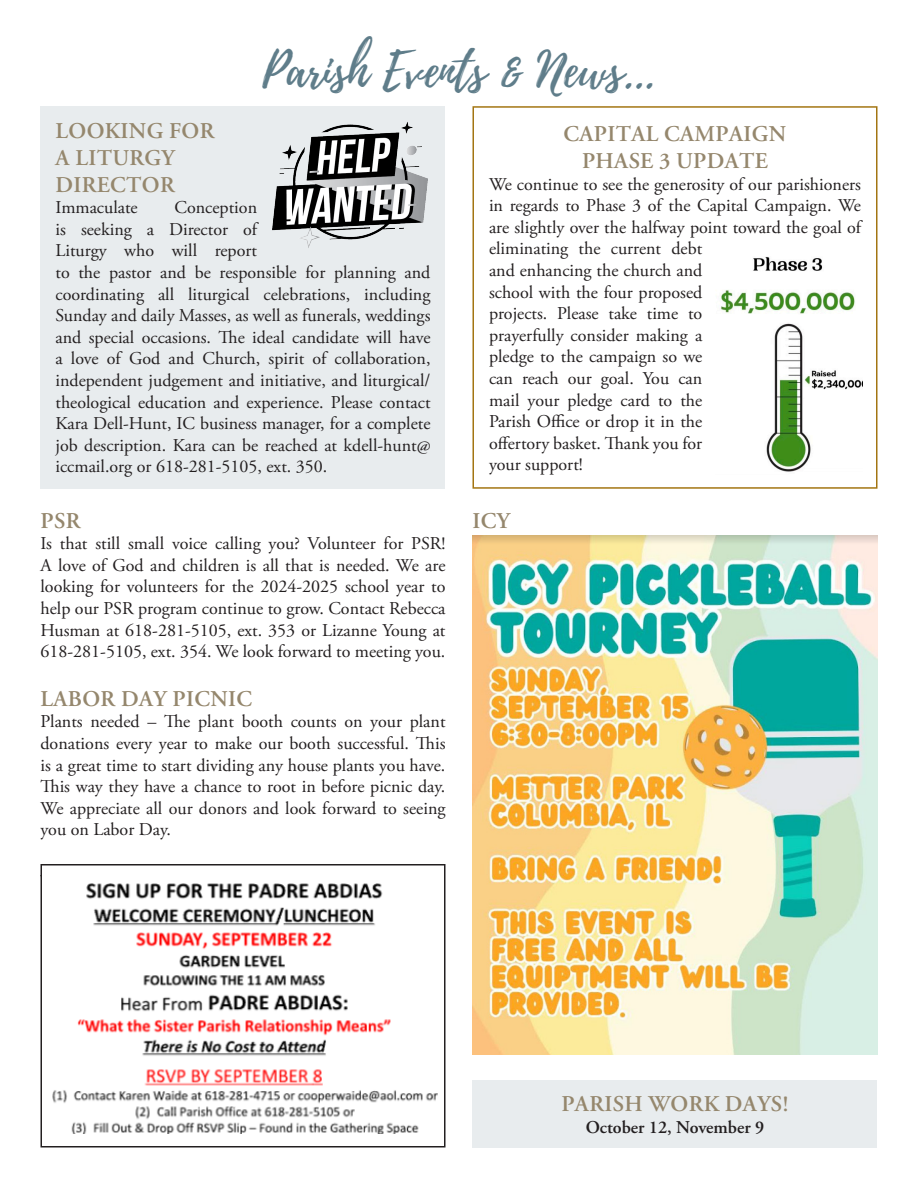
<style>
.page{position:relative;width:918px;height:1188px;background:#fff}
.page>*{position:absolute;margin:0;border:0;box-sizing:border-box;transform-origin:0 0}
.t1{font:48px "Playlist Script";color:#5f7d8a}
.t2{font:600 22.5px/27px "Adobe Garamond Pro";letter-spacing:.015em;color:#95876d}
.Normal__Web{font:18px/21.6px "Adobe Garamond Pro";color:#231f20}
.t3{font:600 18px "Adobe Garamond Pro";color:#231f20}
</style>
<div class="page">
<div style="left:472px;top:106px;width:406px;height:383px;border:2px solid #a37512"></div>
<img style="left:720px;top:257px;width:143px;height:215px">
<div style="left:40px;top:106px;width:406px;height:383px;background:#e8ecee"></div>
<img style="left:272px;top:122px;width:156px;height:126px">
<img style="left:52px;top:883px;width:386px;height:251px">
<img style="left:472px;top:535px;width:406px;height:520px">
<div style="left:472px;top:1080px;width:406px;height:68px;background:#e8ecee"></div>
<div style="left:40px;top:864px;width:406px;height:284px;border:2px solid #231f20"></div>
<p class="t1" style="left:263px;top:36px;width:394px">Parish Events &amp; News...</p>
<p class="t2" style="left:564px;top:121px;width:224px">CAPITAL CAMPAIGN</p>
<p class="t2" style="left:582px;top:148px;width:187px">PHASE 3 UPDATE</p>
<p class="Normal__Web" style="left:489px;top:174px;width:376px">We continue to see the generosity of our parishioners in regards to Phase 3 of the Capital Campaign. We are slightly over the halfway point toward the goal of eliminating the current debt<br>and enhancing the church and<br>school with the four proposed<br>projects. Please take time to<br>prayerfully consider making a<br>pledge to the campaign so we<br>can reach our goal. You can<br>mail your pledge card to the<br>Parish Office or drop it in the<br>offertory basket. Thank you for<br>your support!</p>
<p class="t2" style="left:56px;top:117px;width:160px">LOOKING FOR<br>A LITURGY<br>DIRECTOR</p>
<p class="Normal__Web" style="left:56px;top:197px;width:84px">Immaculate</p>
<p class="Normal__Web" style="left:56px;top:197px;width:377px;text-indent:119px">Conception<br>is seeking a Director of<br>Liturgy who will report<br>to the pastor and be responsible for planning and coordinating all liturgical celebrations, including Sunday and daily Masses, as well as funerals, weddings and special occasions. The ideal candidate will have a love of God and Church, spirit of collaboration, independent judgement and initiative, and liturgical/ theological education and experience. Please contact Kara Dell-Hunt, IC business manager, for a complete job description. Kara can be reached at kdell-hunt@ iccmail.org or 618-281-5105, ext. 350.</p>
<p class="t2" style="left:41px;top:507px;width:41px">PSR</p>
<p class="Normal__Web" style="left:40px;top:533px;width:407px;text-align:justify">Is that still small voice calling you? Volunteer for PSR!<br>A love of God and children is all that is needed. We are looking for volunteers for the 2024-2025 school year to help our PSR program continue to grow. Contact Rebecca Husman at 618-281-5105, ext. 353 or Lizanne Young at 618-281-5105, ext. 354. We look forward to meeting you.</p>
<p class="t2" style="left:41px;top:685px;width:213px">LABOR DAY PICNIC</p>
<p class="Normal__Web" style="left:40px;top:711px;width:407px;text-align:justify">Plants needed – The plant booth counts on your plant donations every year to make our booth successful. This is a great time to start dividing any house plants you have.<br>This way they have a chance to root in before picnic day.<br>We appreciate all our donors and look forward to seeing you on Labor Day.</p>
<p class="t2" style="left:473px;top:507px;width:39px">ICY</p>
<p class="t2" style="left:561px;top:1091px;width:229px">PARISH WORK DAYS!</p>
<p class="t3" style="left:586px;top:1117px;width:180px">October 12, November 9</p>
</div>
